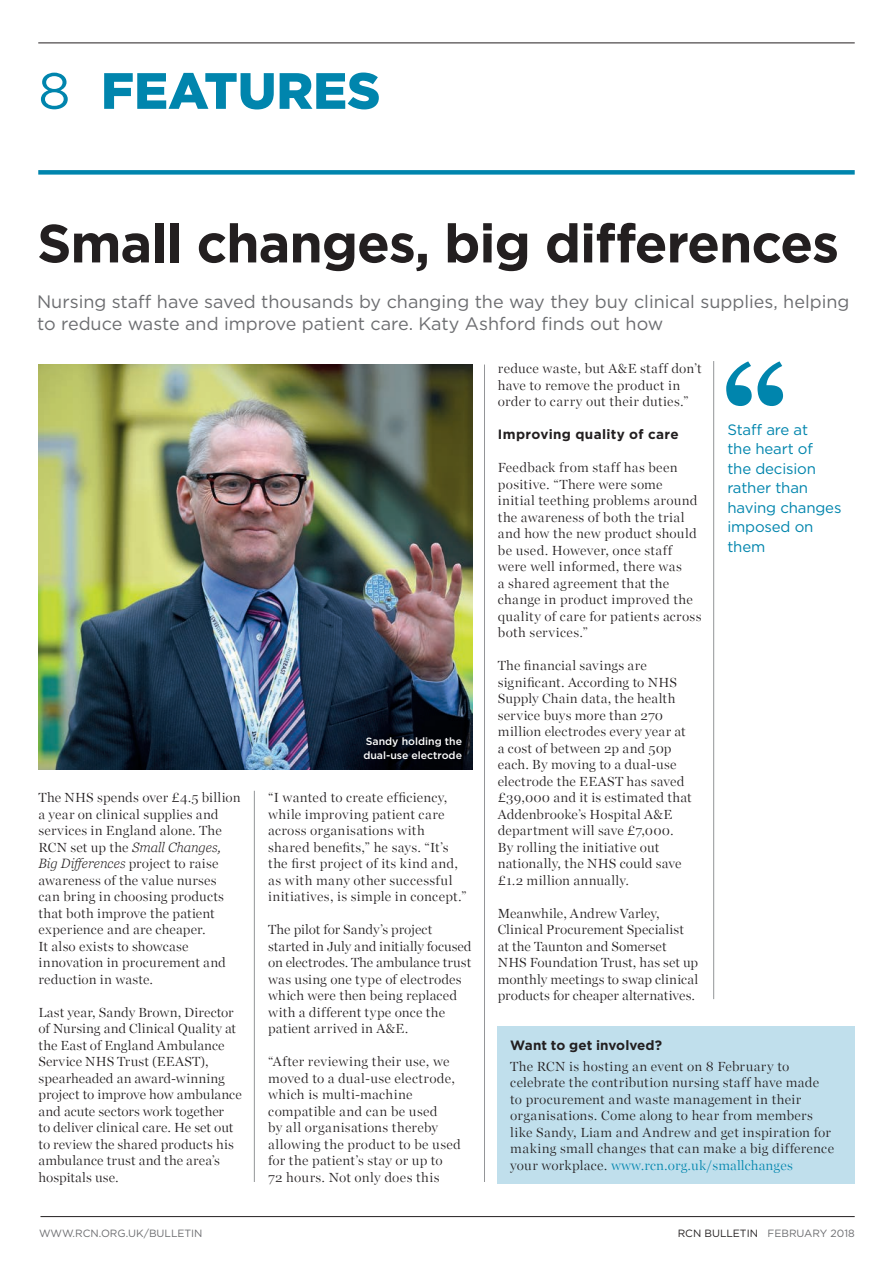
<style>
.page{position:relative;width:893px;height:1263px;background:#fff}
.page>*{position:absolute;margin:0;border:0;box-sizing:border-box;transform-origin:0 0}
.t1{font:700 53.7px "Gotham";letter-spacing:-.02em;color:#231f20}
.t2{font:900 51px "Gotham";color:#0085ad}
.t3{font:18px/22.5px "Gotham";color:#6c6d70}
.t4{font:15px/19.5px "Gotham";letter-spacing:-.01em;color:#0085ad}
.t5{font:300 13.5px/16.5px "SD Georgia";letter-spacing:.005em;color:#231f20}
.t6{font:italic 300 13.5px/16.5px "Georgia Pro";letter-spacing:.005em;color:#231f20}
.t7{font:700 13.5px "Gotham";letter-spacing:.02em;color:#231f20}
.t8{font:700 13.5px "Gotham";color:#231f20}
.t9{font:10.5px "Gotham";color:#6c6d70}
.t10{font:500 10.5px/13.5px "Gotham";color:#fff}
.s1{font-weight:400}
.s2{font-family:"SD Georgia";font-style:normal}
.s3{color:#0085ad}
.s4{color:#231f20}
</style>
<div class="page">
<hr style="left:38px;top:43px;width:817px;height:1px;background:#231f20">
<hr style="left:40px;top:1216px;width:815px;height:1px;background:#231f20">
<div style="left:38px;top:170px;width:817px;height:5px;background:#0085ad"></div>
<hr style="left:713px;top:361px;width:1px;height:638px;background:#939598">
<hr style="left:254px;top:791px;width:1px;height:391px;background:#939598">
<hr style="left:484px;top:365px;width:1px;height:817px;background:#939598">
<div style="left:497px;top:1026px;width:358px;height:157px;background:#c0dfec"></div>
<img style="left:38px;top:365px;width:434px;height:404px">
<svg style="left:726px;top:361px;width:57px;height:45px"></svg>
<h2 class="t2" style="left:38px;top:56px;width:344px"><span class="s1">8</span> FEATURES</h2>
<h1 class="t1" style="left:37px;top:208px;width:803px">Small changes, big differences</h1>
<h3 class="t3" style="left:37px;top:290px;width:814px">Nursing staff have saved thousands by changing the way they buy clinical supplies, helping to reduce waste and improve patient care. Katy Ashford finds out how</h3>
<p class="t5" style="left:39px;top:789px;width:204px">The NHS spends over £4.5 billion a year on clinical supplies and services in England alone. The</p>
<p class="t6" style="left:39px;top:839px;width:184px"><span class="s2">RCN set up the</span> Small Changes,<br>Big Differences <span class="s2">project to raise</span></p>
<p class="t5" style="left:39px;top:872px;width:189px">awareness of the value nurses can bring in choosing products that both improve the patient experience and are cheaper.<br>It also exists to showcase innovation in procurement and reduction in waste.</p>
<p class="t5" style="left:39px;top:1004px;width:205px">Last year, Sandy Brown, Director of Nursing and Clinical Quality at the East of England Ambulance<br>Service NHS Trust (EEAST), spearheaded an award-winning project to improve how ambulance and acute sectors work together<br>to deliver clinical care. He set out to review the shared products his ambulance trust and the area’s hospitals use.</p>
<p class="t10" style="left:363px;top:734px;width:100px">Sandy holding the dual-use electrode</p>
<p class="t5" style="left:268px;top:789px;width:200px">“I wanted to create efficiency, while improving patient care across organisations with shared benefits,” he says. “It’s the first project of its kind and, as with many other successful initiatives, is simple in concept.”</p>
<p class="t5" style="left:268px;top:921px;width:205px">The pilot for Sandy’s project started in July and initially focused on electrodes. The ambulance trust was using one type of electrodes which were then being replaced with a different type once the patient arrived in A&amp;E.</p>
<p class="t5" style="left:268px;top:1053px;width:194px">“After reviewing their use, we moved to a dual-use electrode, which is multi-machine compatible and can be used<br>by all organisations thereby allowing the product to be used for the patient’s stay or up to<br>72 hours. Not only does this</p>
<p class="t5" style="left:498px;top:360px;width:206px">reduce waste, but A&amp;E staff don’t have to remove the product in order to carry out their duties.”</p>
<p class="t7" style="left:498px;top:425px;width:182px">Improving quality of care</p>
<p class="t5" style="left:498px;top:459px;width:205px">Feedback from staff has been positive. “There were some initial teething problems around the awareness of both the trial and how the new product should be used. However, once staff were well informed, there was<br>a shared agreement that the change in product improved the quality of care for patients across both services.”</p>
<p class="t5" style="left:498px;top:657px;width:195px">The financial savings are significant. According to NHS<br>Supply Chain data, the health service buys more than 270 million electrodes every year at a cost of between 2p and 50p each. By moving to a dual-use electrode the EEAST has saved £39,000 and it is estimated that<br>Addenbrooke’s Hospital A&amp;E department will save £7,000.<br>By rolling the initiative out nationally, the NHS could save £1.2 million annually.</p>
<p class="t5" style="left:498px;top:905px;width:202px">Meanwhile, Andrew Varley,<br>Clinical Procurement Specialist at the Taunton and Somerset<br>NHS Foundation Trust, has set up monthly meetings to swap clinical products for cheaper alternatives.</p>
<p class="t4" style="left:727px;top:419px;width:116px">Staff are at<br>the heart of<br>the decision rather than having changes imposed on them</p>
<p class="t8" style="left:510px;top:1036px;width:153px">Want to get involved?</p>
<p class="t5" style="left:510px;top:1058px;width:325px">The RCN is hosting an event on 8 February to celebrate the contribution nursing staff have made to procurement and waste management in their organisations. Come along to hear from members like Sandy, Liam and Andrew and get inspiration for making small changes that can make a big difference your workplace. <span class="s3">www.rcn.org.uk/smallchanges</span></p>
<p class="t9" style="left:39px;top:1226px;width:165px">WWW.RCN.ORG.UK/BULLETIN</p>
<p class="t9" style="left:678px;top:1227px;width:179px"><span class="s4">RCN BULLETIN</span> FEBRUARY 2018</p>
</div>
